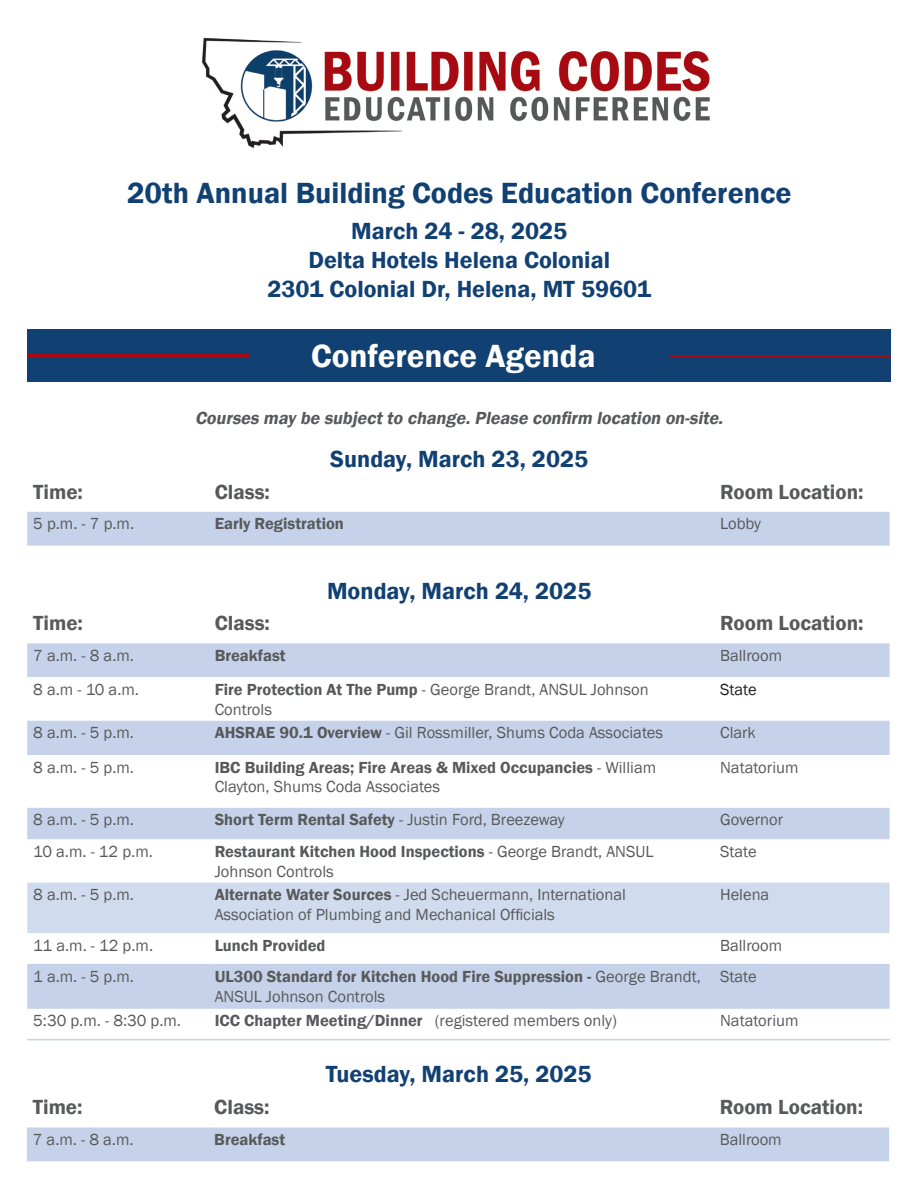
<style>
.page{position:relative;width:918px;height:1188px;background:#fff}
.page>*{position:absolute;margin:0;border:0;box-sizing:border-box;transform-origin:0 0}
.t1{font:600 33px "Franklin Gothic";color:#fff}
.t2{font:600 30px "Franklin Gothic";color:#114073}
.t3{font:600 24px "Franklin Gothic";color:#114073}
.t4{font:600 21px "Franklin Gothic";color:#58595b}
.t5{font:italic 600 18px "Franklin Gothic";color:#58595b}
.t6{font:16.5px/19.8px "Franklin Gothic";color:#58595b}
.t7{font:600 16.5px/19.8px "Franklin Gothic";color:#58595b}
.t8{font:16.5px "Franklin Gothic";color:#231f20}
.s1{font-weight:600}
.s2{font-weight:400}
</style>
<div class="page">
<img style="left:202px;top:37px;width:508px;height:112px">
<div style="left:27px;top:643px;width:863px;height:34px;background:#c5d2e9"></div>
<svg style="left:27px;top:720px;width:863px;height:287px"></svg>
<div style="left:27px;top:883px;width:863px;height:50px;background:#d0dbee"></div>
<hr style="left:27px;top:964px;width:182px;height:1px;background:#c5d2e9">
<hr style="left:209px;top:964px;width:505px;height:1px;background:#c5d2e9">
<hr style="left:714px;top:964px;width:176px;height:1px;background:#c5d2e9">
<hr style="left:27px;top:1007px;width:182px;height:2px;background:#c5d2e9">
<hr style="left:209px;top:1007px;width:505px;height:2px;background:#c5d2e9">
<hr style="left:714px;top:1007px;width:176px;height:2px;background:#c5d2e9">
<hr style="left:27px;top:1039px;width:182px;height:1px;background:#c5d2e9">
<hr style="left:209px;top:1039px;width:505px;height:1px;background:#c5d2e9">
<hr style="left:714px;top:1039px;width:176px;height:1px;background:#c5d2e9">
<div style="left:27px;top:329px;width:864px;height:52px;background:#114073"></div>
<hr style="left:27px;top:354px;width:222px;height:2px;background:#a70a12">
<hr style="left:671px;top:355px;width:220px;height:3px;background:#a70a12">
<div style="left:27px;top:512px;width:863px;height:34px;background:#c5d2e9"></div>
<div style="left:27px;top:1127px;width:862px;height:34px;background:#c5d2e9"></div>
<p class="t2" style="left:127px;top:175px;width:666px">20th Annual Building Codes Education Conference</p>
<p class="t3" style="left:351px;top:216px;width:218px">March 24 - 28, 2025</p>
<p class="t3" style="left:309px;top:245px;width:303px">Delta Hotels Helena Colonial</p>
<p class="t3" style="left:268px;top:274px;width:385px">2301 Colonial Dr, Helena, MT 59601</p>
<p class="t1" style="left:311px;top:335px;width:286px">Conference Agenda</p>
<p class="t5" style="left:195px;top:407px;width:533px">Courses may be subjectto change.Please confirm location on-site.</p>
<p class="t3" style="left:330px;top:444px;width:259px">Sunday, March 23, 2025</p>
<p class="t4" style="left:33px;top:479px;width:51px">Time:</p>
<p class="t4" style="left:215px;top:479px;width:57px">Class:</p>
<p class="t4" style="left:720px;top:479px;width:145px">Room Location:</p>
<p class="t6" style="left:33px;top:514px;width:102px">5 p.m. - 7 p.m.</p>
<p class="t7" style="left:215px;top:514px;width:131px">Early Registration</p>
<p class="t6" style="left:720px;top:514px;width:42px">Lobby</p>
<p class="t3" style="left:327px;top:576px;width:266px">Monday, March 24, 2025</p>
<p class="t4" style="left:33px;top:610px;width:51px">Time:</p>
<p class="t4" style="left:215px;top:610px;width:57px">Class:</p>
<p class="t4" style="left:720px;top:610px;width:145px">Room Location:</p>
<p class="t6" style="left:33px;top:646px;width:102px">7 a.m. - 8 a.m.</p>
<p class="t7" style="left:215px;top:646px;width:73px">Breakfast</p>
<p class="t6" style="left:720px;top:646px;width:64px">Ballroom</p>
<p class="t6" style="left:33px;top:680px;width:107px">8 a.m - 10 a.m.</p>
<p class="t6" style="left:215px;top:680px;width:435px"><span class="s1">Fire Protection At The Pump</span> - George Brandt, ANSUL Johnson<br>Controls</p>
<p class="t8" style="left:720px;top:679px;width:38px">State</p>
<p class="t6" style="left:33px;top:723px;width:102px">8 a.m. - 5 p.m.</p>
<p class="t6" style="left:215px;top:723px;width:450px"><span class="s1">AHSRAE 90.1 Overview</span> - Gil Rossmiller, Shums Coda Associates</p>
<p class="t6" style="left:720px;top:723px;width:37px">Clark</p>
<p class="t6" style="left:33px;top:758px;width:102px">8 a.m. - 5 p.m.</p>
<p class="t7" style="left:215px;top:757px;width:443px">IBC Building Areas; Fire Areas &amp; Mixed Occupancies <span class="s2">- William<br>Clayton, Shums Coda Associates</span></p>
<p class="t6" style="left:720px;top:758px;width:80px">Natatorium</p>
<p class="t6" style="left:33px;top:810px;width:102px">8 a.m. - 5 p.m.</p>
<p class="t7" style="left:215px;top:810px;width:352px">Short Term Rental Safety <span class="s2">- Justin Ford, Breezeway</span></p>
<p class="t6" style="left:720px;top:810px;width:65px">Governor</p>
<p class="t6" style="left:33px;top:842px;width:121px">10 a.m. - 12 p.m.</p>
<p class="t6" style="left:215px;top:842px;width:440px"><span class="s1">Restaurant Kitchen Hood Inspections</span> - George Brandt, ANSUL<br>Johnson Controls</p>
<p class="t6" style="left:720px;top:842px;width:38px">State</p>
<p class="t6" style="left:33px;top:885px;width:102px">8 a.m. - 5 p.m.</p>
<p class="t6" style="left:215px;top:885px;width:413px"><span class="s1">Alternate Water Sources</span> - Jed Scheuermann, International<br>Association of Plumbing and Mechanical Officials</p>
<p class="t6" style="left:720px;top:885px;width:51px">Helena</p>
<p class="t6" style="left:33px;top:936px;width:121px">11 a.m. - 12 p.m.</p>
<p class="t7" style="left:215px;top:935px;width:112px">Lunch Provided</p>
<p class="t6" style="left:720px;top:936px;width:64px">Ballroom</p>
<p class="t6" style="left:33px;top:967px;width:102px">1 a.m. - 5 p.m.</p>
<p class="t7" style="left:215px;top:967px;width:488px">UL300 Standard for Kitchen Hood Fire Suppression - <span class="s2">George Brandt,<br>ANSUL Johnson Controls</span></p>
<p class="t6" style="left:720px;top:967px;width:38px">State</p>
<p class="t6" style="left:33px;top:1011px;width:149px">5:30 p.m. - 8:30 p.m.</p>
<p class="t7" style="left:215px;top:1010px;width:404px">ICC Chapter Meeting/Dinner <span class="s2">(registered members only)</span></p>
<p class="t6" style="left:720px;top:1011px;width:80px">Natatorium</p>
<p class="t3" style="left:326px;top:1059px;width:267px">Tuesday, March 25, 2025</p>
<p class="t4" style="left:33px;top:1094px;width:51px">Time:</p>
<p class="t4" style="left:214px;top:1094px;width:57px">Class:</p>
<p class="t4" style="left:720px;top:1094px;width:145px">Room Location:</p>
<p class="t6" style="left:33px;top:1130px;width:102px">7 a.m. - 8 a.m.</p>
<p class="t7" style="left:214px;top:1130px;width:73px">Breakfast</p>
<p class="t6" style="left:720px;top:1130px;width:64px">Ballroom</p>
</div>
